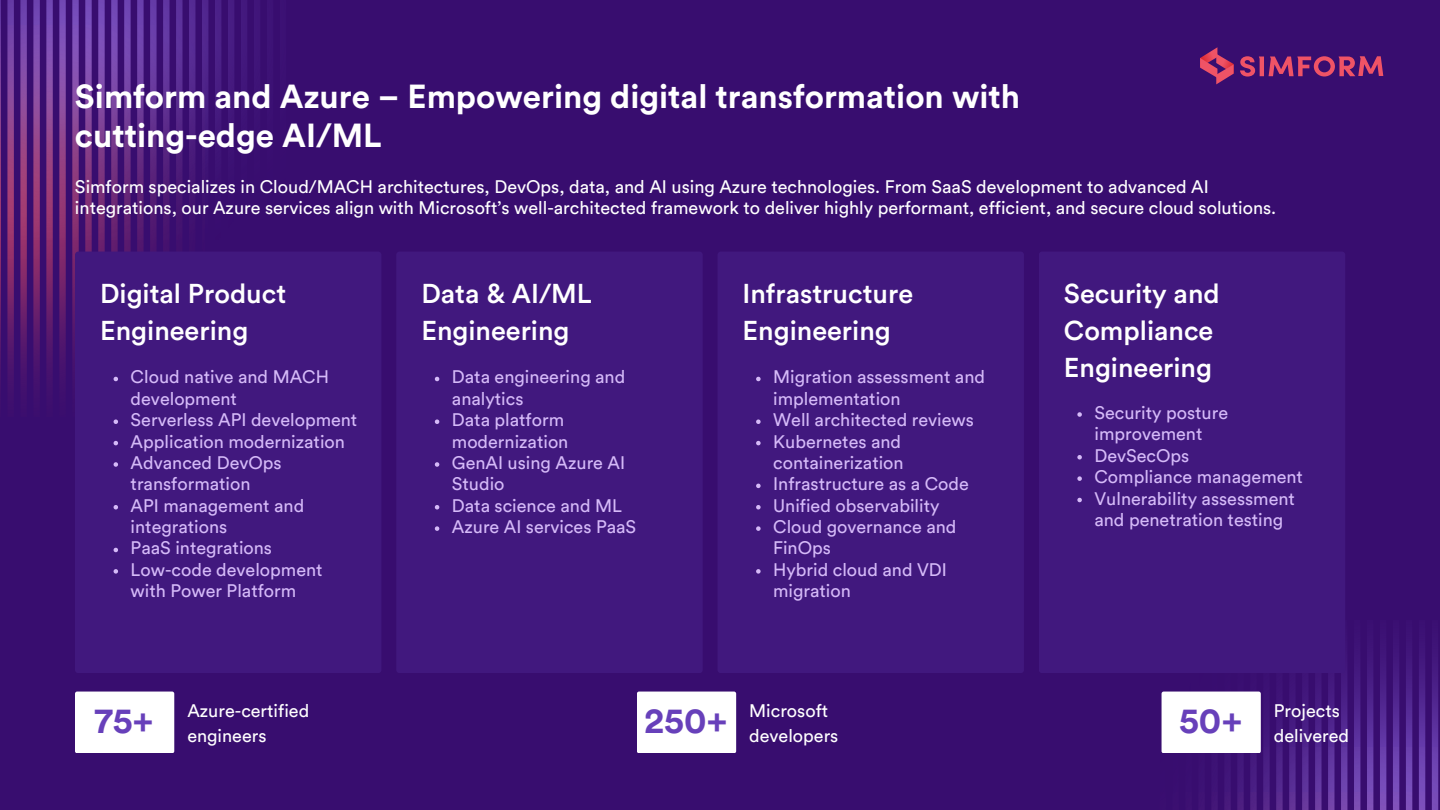
<style>
.page{position:relative;width:1440px;height:810px;background:#380d6f}
.page>*{position:absolute;margin:0;border:0;box-sizing:border-box;transform-origin:0 0}
.t1{font:700 36px "Circular Std";color:#6740ba}
.t2{font:700 33px/39.3px "Circular Std";color:#fff}
.t3{font:500 27px/37.2px "Circular Std";color:#fff}
.t4{font:18px/21.3px "Circular Std";color:#d5baf8}
.t5{font:18px/24.8px "Circular Std";color:#fff}
</style>
<div class="page">
<svg style="left:1200px;top:47px;width:34px;height:37px"></svg>
<svg style="left:1240px;top:56px;width:143px;height:21px"></svg>
<img style="left:241px;top:0;width:19px;height:99px">
<img style="left:0;top:240px;width:169px;height:150px">
<img style="left:0;top:0;width:234px;height:240px">
<img style="left:1161px;top:648px;width:278px;height:105px">
<img style="left:1212px;top:748px;width:227px;height:62px">
<div style="left:75px;top:252px;width:306px;height:421px;background:#41187e;border-radius:3px"></div>
<div style="left:396px;top:252px;width:307px;height:421px;background:#41187e;border-radius:3px"></div>
<div style="left:718px;top:252px;width:306px;height:421px;background:#41187e;border-radius:3px"></div>
<div style="left:1039px;top:252px;width:306px;height:421px;background:#41187e;border-radius:3px"></div>
<div style="left:75px;top:692px;width:99px;height:61px;background:#fff"></div>
<div style="left:637px;top:692px;width:99px;height:61px;background:#fff"></div>
<div style="left:1162px;top:692px;width:99px;height:61px;background:#fff"></div>
<svg style="left:114px;top:377px;width:4px;height:4px"></svg>
<svg style="left:114px;top:419px;width:4px;height:5px"></svg>
<svg style="left:114px;top:441px;width:4px;height:4px"></svg>
<svg style="left:114px;top:462px;width:4px;height:5px"></svg>
<svg style="left:114px;top:505px;width:4px;height:4px"></svg>
<svg style="left:114px;top:548px;width:4px;height:4px"></svg>
<svg style="left:114px;top:569px;width:4px;height:5px"></svg>
<svg style="left:435px;top:377px;width:4px;height:4px"></svg>
<svg style="left:435px;top:419px;width:4px;height:5px"></svg>
<svg style="left:435px;top:462px;width:4px;height:5px"></svg>
<svg style="left:435px;top:505px;width:4px;height:4px"></svg>
<svg style="left:435px;top:526px;width:4px;height:5px"></svg>
<svg style="left:756px;top:377px;width:5px;height:4px"></svg>
<svg style="left:756px;top:419px;width:5px;height:5px"></svg>
<svg style="left:756px;top:441px;width:5px;height:4px"></svg>
<svg style="left:756px;top:484px;width:5px;height:4px"></svg>
<svg style="left:756px;top:505px;width:5px;height:4px"></svg>
<svg style="left:756px;top:526px;width:5px;height:5px"></svg>
<svg style="left:756px;top:569px;width:5px;height:5px"></svg>
<svg style="left:1077px;top:412px;width:5px;height:5px"></svg>
<svg style="left:1077px;top:455px;width:5px;height:5px"></svg>
<svg style="left:1077px;top:476px;width:5px;height:5px"></svg>
<svg style="left:1077px;top:498px;width:5px;height:4px"></svg>
<p class="t2" style="left:75px;top:78px;width:947px">Simform and Azure – Empowering digital transformation with cutting-edge AI/ML</p>
<p class="t5" style="left:75px;top:177px;width:1203px;line-height:21.3px">Simform specializes in Cloud/MACH architectures, DevOps, data, and AI using Azure technologies. From SaaS development to advanced AI integrations, our Azure services align with Microsoft’s well-architected framework to deliver highly performant, efficient, and secure cloud solutions.</p>
<p class="t3" style="left:100px;top:276px;width:188px">Digital Product<br>Engineering</p>
<p class="t3" style="left:421px;top:276px;width:172px">Data &amp; AI/ML<br>Engineering</p>
<h1 class="t4" style="left:131px;top:367px;width:200px">Cloud native and MACH development</h1>
<h3 class="t4" style="left:131px;top:410px;width:228px">Serverless API development</h3>
<h2 class="t4" style="left:131px;top:431px;width:216px">Application modernization</h2>
<p class="t4" style="left:131px;top:453px;width:153px">Advanced DevOps transformation</p>
<p class="t4" style="left:131px;top:496px;width:175px">API management and integrations</p>
<p class="t4" style="left:131px;top:538px;width:143px">PaaS integrations</p>
<p class="t4" style="left:131px;top:560px;width:193px">Low-code development with Power Platform</p>
<p class="t4" style="left:452px;top:367px;width:175px">Data engineering and analytics</p>
<p class="t4" style="left:452px;top:410px;width:118px">Data platform modernization</p>
<p class="t4" style="left:452px;top:453px;width:175px">GenAI using Azure AI<br>Studio</p>
<h2 class="t4" style="left:452px;top:496px;width:172px">Data science and ML</h2>
<p class="t4" style="left:452px;top:517px;width:186px">Azure AI services PaaS</p>
<p class="t3" style="left:743px;top:276px;width:172px">Infrastructure<br>Engineering</p>
<p class="t4" style="left:773px;top:367px;width:213px">Migration assessment and implementation</p>
<p class="t4" style="left:773px;top:410px;width:202px">Well architected reviews</p>
<h2 class="t4" style="left:773px;top:431px;width:132px">Kubernetes and containerization</h2>
<p class="t4" style="left:773px;top:474px;width:197px">Infrastructure as a Code</p>
<p class="t4" style="left:773px;top:496px;width:168px">Unified observability</p>
<p class="t4" style="left:773px;top:517px;width:185px">Cloud governance and<br>FinOps</p>
<p class="t4" style="left:773px;top:560px;width:175px">Hybrid cloud and VDI migration</p>
<p class="t3" style="left:1064px;top:276px;width:157px">Security and<br>Compliance<br>Engineering</p>
<p class="t4" style="left:1094px;top:403px;width:135px">Security posture improvement</p>
<p class="t4" style="left:1094px;top:446px;width:96px">DevSecOps</p>
<h2 class="t4" style="left:1094px;top:467px;width:210px">Compliance management</h2>
<p class="t4" style="left:1094px;top:488px;width:202px">Vulnerability assessment and penetration testing</p>
<p class="t5" style="left:187px;top:699px;width:123px">Azure-certified engineers</p>
<p class="t5" style="left:749px;top:699px;width:91px">Microsoft developers</p>
<p class="t5" style="left:1274px;top:699px;width:68px">Projects</p>
<h1 class="t1" style="left:95px;top:704px;width:61px">75+</h1>
<h3 class="t1" style="left:645px;top:704px;width:85px">250+</h3>
<h1 class="t1" style="left:1179px;top:704px;width:65px">50+</h1>
<p class="t5" style="left:1274px;top:724px;width:77px">delivered</p>
</div>
